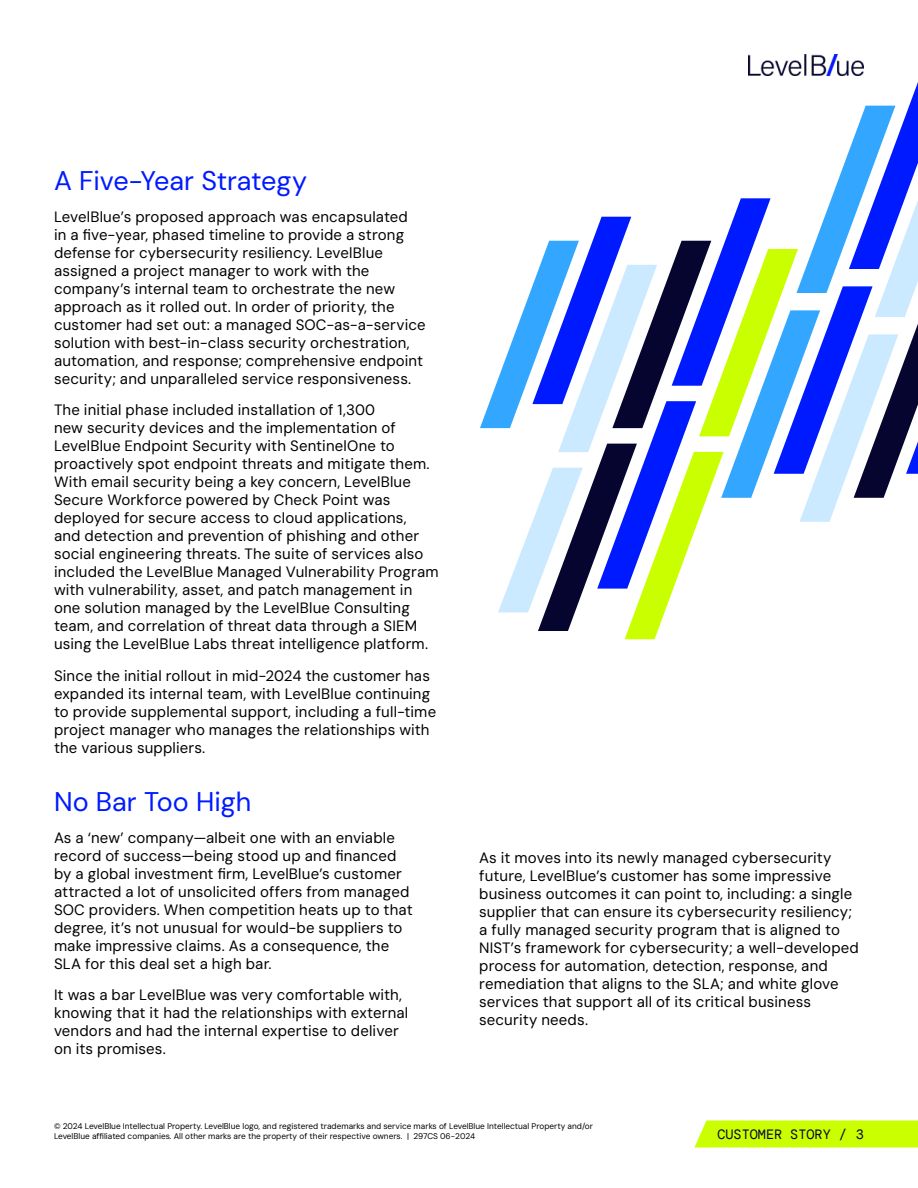
<style>
.page{position:relative;width:918px;height:1188px;background:#fff}
.page>*{position:absolute;margin:0;border:0;box-sizing:border-box;transform-origin:0 0}
.Heading_lvl_2{font:27px "DM Sans 9 pt";letter-spacing:-.005em;color:#001aff}
.Body_Copy{font:15px/18px "DM Sans 9 pt";letter-spacing:.01em;color:#000}
.t1{font:13.5px "DM Mono";color:#05052f}
.t2{font:8.25px/9.8px "DM Sans 9 pt";color:#000}
</style>
<div class="page">
<svg style="left:480px;top:82px;width:438px;height:557px"></svg>
<svg style="left:694px;top:1120px;width:224px;height:28px;background:#cdff10"></svg>
<img style="left:748px;top:54px;width:116px;height:22px">
<p class="Heading_lvl_2" style="left:54px;top:164px;width:255px">A Five-Year Strategy</p>
<p class="Body_Copy" style="left:54px;top:207px;width:373px">LevelBlue’s proposed approach was encapsulated<br>in a five-year, phased timeline to provide a strong defense for cybersecurity resiliency. LevelBlue assigned a project manager to work with the company’s internal team to orchestrate the new approach as it rolled out. In order of priority, the customer had set out: a managed SOC-as-a-service solution with best-in-class security orchestration, automation, and response; comprehensive endpoint security; and unparalleled service responsiveness.</p>
<p class="Body_Copy" style="left:54px;top:401px;width:386px">The initial phase included installation of 1,300<br>new security devices and the implementation of LevelBlue Endpoint Security with SentinelOne to proactively spot endpoint threats and mitigate them.<br>With email security being a key concern, LevelBlue Secure Workforce powered by Check Point was deployed for secure access to cloud applications,<br>and detection and prevention of phishing and other social engineering threats. The suite of services also included the LevelBlue Managed Vulnerability Program with vulnerability, asset, and patch management in one solution managed by the LevelBlue Consulting team, and correlation of threat data through a SIEM using the LevelBlue Labs threat intelligence platform.</p>
<p class="Body_Copy" style="left:54px;top:666px;width:384px">Since the initial rollout in mid-2024 the customer has expanded its internal team, with LevelBlue continuing to provide supplemental support, including a full-time project manager who manages the relationships with the various suppliers.</p>
<p class="Heading_lvl_2" style="left:54px;top:785px;width:199px">No Bar Too High</p>
<p class="Body_Copy" style="left:54px;top:828px;width:360px">As a ‘new’ company—albeit one with an enviable record of success—being stood up and financed by a global investment firm, LevelBlue’s customer attracted a lot of unsolicited offers from managed SOC providers. When competition heats up to that degree, it’s not unusual for would-be suppliers to make impressive claims. As a consequence, the SLA for this deal set a high bar.</p>
<p class="Body_Copy" style="left:54px;top:986px;width:356px">It was a bar LevelBlue was very comfortable with, knowing that it had the relationships with external vendors and had the internal expertise to deliver on its promises.</p>
<p class="Body_Copy" style="left:479px;top:849px;width:381px">As it moves into its newly managed cybersecurity future, LevelBlue’s customer has some impressive business outcomes it can point to, including: a single supplier that can ensure its cybersecurity resiliency; a fully managed security program that is aligned to NIST’s framework for cybersecurity; a well-developed process for automation, detection, response, and remediation that aligns to the SLA; and white glove services that support all of its critical business security needs.</p>
<p class="t2" style="left:54px;top:1121px;width:541px">© 2024 LevelBlue Intellectual Property. LevelBlue logo, and registered trademarks and service marks of LevelBlue Intellectual Property and/or<br>LevelBlue affiliated companies. All other marks are the property of their respective owners. | 297CS 06-2024</p>
<p class="t1" style="left:717px;top:1125px;width:131px">CUSTOMER STORY /</p>
<p class="t1" style="left:856px;top:1125px;width:10px">3</p>
</div>
